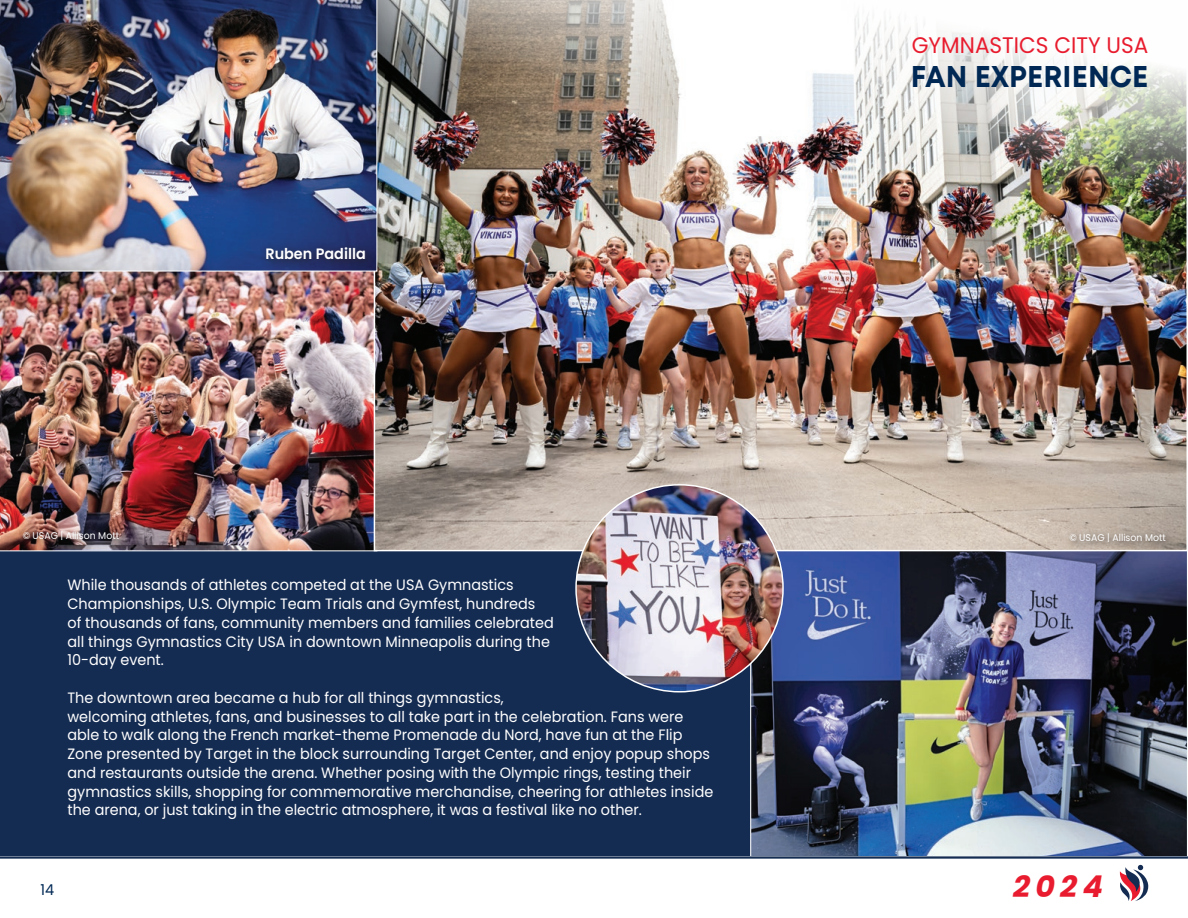
<style>
.page{position:relative;width:1188px;height:918px;background:#fff}
.page>*{position:absolute;margin:0;border:0;box-sizing:border-box;transform-origin:0 0}
.big_head-little{font:700 30px "Mont";letter-spacing:.005em;color:#002855;scale:.96 1}
.t1{font:italic 700 30px "Poppins";color:#e81c2e}
.top_li_l_headers{font:22.5px "Poppins";color:#e81c2e;scale:.96 1}
.bod{font:15px/18.8px "Poppins";color:#fff;scale:.96 1}
.credits-names{font:600 15px "Poppins";color:#fff;scale:.96 1}
.t2{font:15px "Poppins";color:#002855;scale:.96 1}
.photo_credit{font:9.75px "Poppins";color:#fff;scale:.96 1}
</style>
<div class="page">
<div style="left:0;top:546px;width:1188px;height:332px;background:#152c52"></div>
<img style="left:750px;top:552px;width:438px;height:304px">
<img style="left:0;top:272px;width:373px;height:280px">
<img style="left:373px;top:0;width:815px;height:552px">
<img style="left:0;top:0;width:378px;height:272px">
<img style="left:576px;top:485px;width:207px;height:207px;border-radius:103px">
<div style="left:260px;top:242px;width:115px;height:27px;background:#231f20;opacity:.85"></div>
<div style="left:17px;top:526px;width:111px;height:24px;background:#231f20;opacity:.85"></div>
<div style="left:1064px;top:528px;width:111px;height:23px;background:#231f20;opacity:.85"></div>
<svg style="left:0;top:856px;width:1188px;height:33px"></svg>
<svg style="left:1120px;top:865px;width:28px;height:36px"></svg>
<p class="credits-names" style="left:265px;top:245px;width:106px">Ruben Padilla</p>
<p class="top_li_l_headers" style="left:912px;top:32px;width:248px">GYMNASTICS CITY USA</p>
<p class="big_head-little" style="left:911px;top:57px;width:249px">FAN EXPERIENCE</p>
<p class="photo_credit" style="left:23px;top:530px;width:102px">© USAG | Allison Mott</p>
<p class="photo_credit" style="left:1069px;top:532px;width:102px">© USAG | Allison Mott</p>
<p class="bod" style="left:68px;top:576px;width:489px">While thousands of athletes competed at the USA Gymnastics<br>Championships, U.S. Olympic Team Trials and Gymfest, hundreds</p>
<p class="bod" style="left:68px;top:613px;width:508px">of thousands of fans, community members and families celebrated</p>
<p class="bod" style="left:68px;top:632px;width:504px">all things Gymnastics City USA in downtown Minneapolis during the</p>
<p class="bod" style="left:68px;top:651px;width:102px">10-day event.</p>
<p class="bod" style="left:68px;top:688px;width:674px">The downtown area became a hub for all things gymnastics,<br>welcoming athletes, fans, and businesses to all take part in the celebration. Fans were able to walk along the French market-theme Promenade du Nord, have fun at the Flip Zone presented by Target in the block surrounding Target Center, and enjoy popup shops and restaurants outside the arena. Whether posing with the Olympic rings, testing their gymnastics skills, shopping for commemorative merchandise, cheering for athletes inside the arena, or just taking in the electric atmosphere, it was a festival like no other.</p>
<p class="t2" style="left:40px;top:881px;width:16px">14</p>
<h1 class="t1" style="left:1013px;top:869px;width:91px">2024</h1>
</div>
